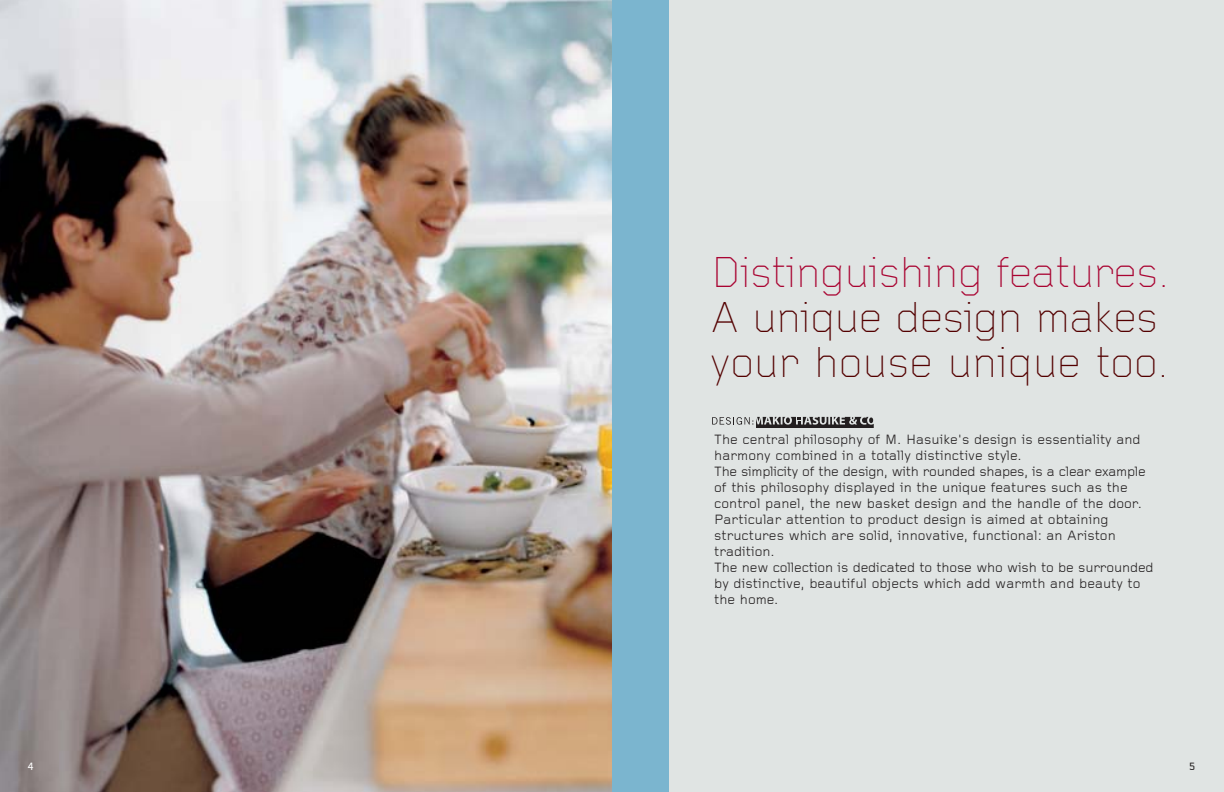
<style>
.page{position:relative;width:1224px;height:792px;background:#fff}
.page>*{position:absolute;margin:0;border:0;box-sizing:border-box;transform-origin:0 0}
.t1{font:300 45px/45px "Foundry Gridnik";letter-spacing:.005em;color:#530000}
.t2{font:300 45px "Foundry Gridnik";color:#a90432}
.t3{font:14px/16px "Foundry Gridnik";color:#231f20}
.t4{font:500 11px "Foundry Gridnik";color:#fff}
.t5{font:500 11px "Foundry Gridnik";color:#231f20}
</style>
<div class="page">
<img style="left:0;top:0;width:612px;height:792px">
<div style="left:669px;top:0;width:555px;height:792px;background:#e0e4e3"></div>
<div style="left:612px;top:0;width:57px;height:792px;background:#7bb5cf"></div>
<svg style="left:712px;top:417px;width:162px;height:10px"></svg>
<p class="t4" style="left:27px;top:762px;width:8px">4</p>
<h1 class="t2" style="left:711px;top:258px;width:460px">Distinguishing features.</h1>
<h1 class="t1" style="left:711px;top:300px;width:460px">A unique design makes your house unique too.</h1>
<p class="t3" style="left:714px;top:433px;width:441px">The central philosophy of M. Hasuike's design is essentiality and harmony combined in a totally distinctive style.<br>The simplicity of the design, with rounded shapes, is a clear example of this philosophy displayed in the unique features such as the control panel, the new basket design and the handle of the door.<br>Particular attention to product design is aimed at obtaining structures which are solid, innovative, functional: an Ariston tradition.<br>The new collection is dedicated to those who wish to be surrounded by distinctive, beautiful objects which add warmth and beauty to the home.</p>
<p class="t5" style="left:1189px;top:762px;width:8px">5</p>
</div>
